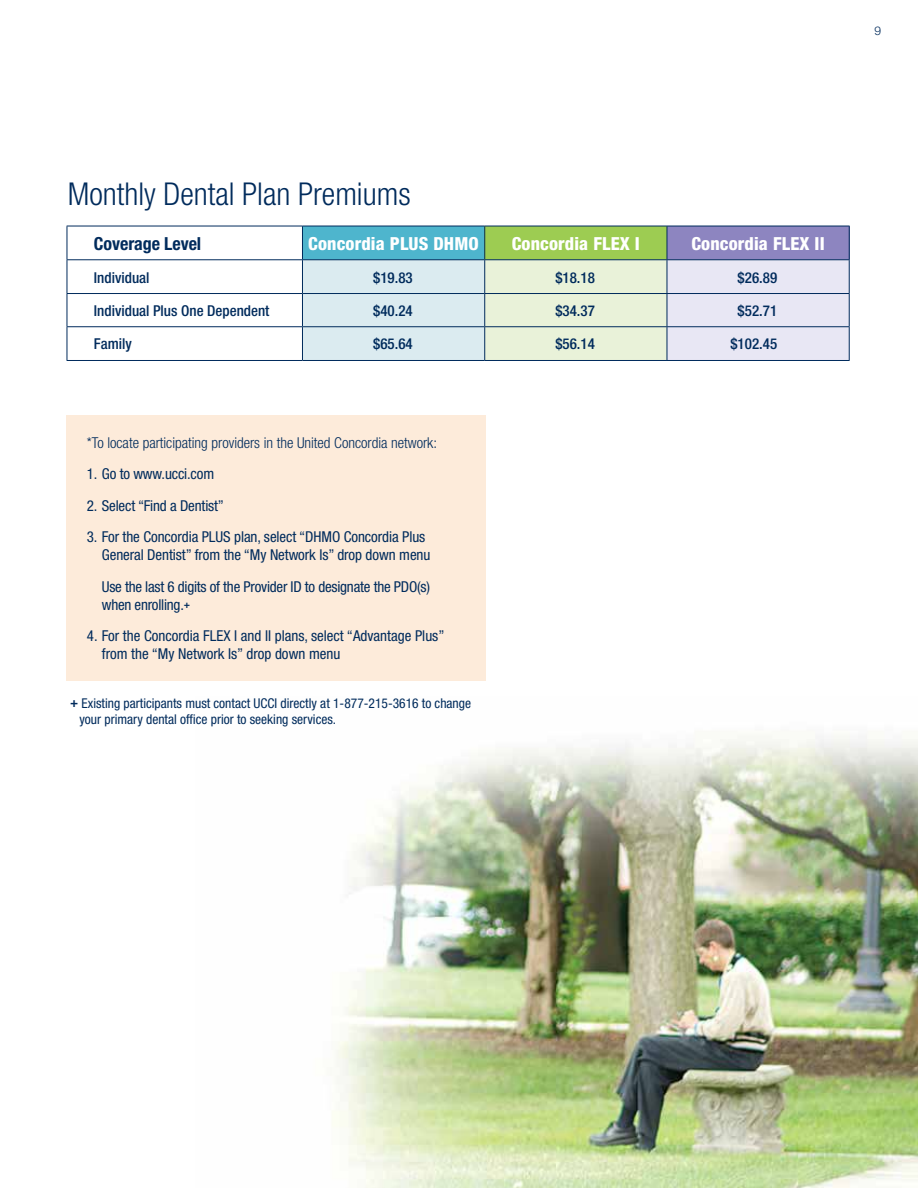
<style>
.page{position:relative;width:918px;height:1188px;background:#fff}
.page>*{position:absolute;margin:0;border:0;box-sizing:border-box;transform-origin:0 0}
.t1{font:300 condensed 31.5px "Helvetica Neue";color:#002b5c}
.t2{font:800 condensed 18px "Helvetica Neue";letter-spacing:.01em;color:#fff}
.t3{font:700 condensed 18px "Helvetica Neue";letter-spacing:-.005em;color:#002b5c}
.t4{font:condensed 15px/18px "Helvetica Neue";letter-spacing:-.005em;color:#002b5c}
.t5{font:500 condensed 15px "Helvetica Neue";color:#002b5c}
.t6{font:300 condensed 15px "Helvetica Neue";color:#002b5c}
.t7{font:condensed 13.5px/16.2px "Helvetica Neue";color:#002b5c}
.t8{font:300 12px "Helvetica Neue";color:#002b5c}
.s1{font-weight:700;font-stretch:normal;font-size:10.5px}
.s2{font-weight:700;font-stretch:normal}
</style>
<div class="page">
<img style="left:332px;top:735px;width:586px;height:453px">
<div style="left:67px;top:415px;width:419px;height:266px;background:#fdebda"></div>
<div style="left:302px;top:226px;width:183px;height:34px;background:#4eb5cd"></div>
<div style="left:485px;top:226px;width:182px;height:34px;background:#9dcc52"></div>
<div style="left:667px;top:226px;width:182px;height:34px;background:#8d85c0"></div>
<svg style="left:303px;top:260px;width:546px;height:100px;background:#e2eae8"></svg>
<hr style="left:302px;top:259px;width:183px;height:1px;background:#002b5c">
<hr style="left:302px;top:260px;width:1px;height:33px;background:#002b5c">
<hr style="left:485px;top:259px;width:182px;height:1px;background:#002b5c">
<hr style="left:484px;top:260px;width:1px;height:33px;background:#002b5c">
<hr style="left:667px;top:259px;width:183px;height:1px;background:#002b5c">
<hr style="left:667px;top:260px;width:1px;height:33px;background:#002b5c">
<hr style="left:849px;top:260px;width:1px;height:33px;background:#002b5c">
<hr style="left:302px;top:293px;width:183px;height:1px;background:#002b5c">
<hr style="left:302px;top:294px;width:1px;height:32px;background:#002b5c">
<hr style="left:485px;top:293px;width:182px;height:1px;background:#002b5c">
<hr style="left:484px;top:294px;width:1px;height:32px;background:#002b5c">
<hr style="left:667px;top:293px;width:183px;height:1px;background:#002b5c">
<hr style="left:667px;top:294px;width:1px;height:32px;background:#002b5c">
<hr style="left:849px;top:294px;width:1px;height:32px;background:#002b5c">
<hr style="left:302px;top:326px;width:183px;height:1px;background:#002b5c">
<hr style="left:302px;top:327px;width:1px;height:33px;background:#002b5c">
<hr style="left:485px;top:326px;width:182px;height:1px;background:#002b5c">
<hr style="left:484px;top:327px;width:1px;height:33px;background:#002b5c">
<hr style="left:667px;top:326px;width:183px;height:1px;background:#002b5c">
<hr style="left:667px;top:327px;width:1px;height:33px;background:#002b5c">
<hr style="left:849px;top:327px;width:1px;height:33px;background:#002b5c">
<hr style="left:302px;top:360px;width:183px;height:1px;background:#002b5c">
<hr style="left:485px;top:360px;width:182px;height:1px;background:#002b5c">
<hr style="left:667px;top:360px;width:183px;height:1px;background:#002b5c">
<hr style="left:67px;top:226px;width:235px;height:1px;background:#002b5c">
<hr style="left:67px;top:226px;width:1px;height:33px;background:#002b5c">
<hr style="left:302px;top:226px;width:183px;height:1px;background:#002b5c">
<hr style="left:302px;top:226px;width:1px;height:33px;background:#002b5c">
<hr style="left:485px;top:226px;width:182px;height:1px;background:#002b5c">
<hr style="left:484px;top:226px;width:1px;height:33px;background:#002b5c">
<hr style="left:667px;top:226px;width:183px;height:1px;background:#002b5c">
<hr style="left:667px;top:226px;width:1px;height:33px;background:#002b5c">
<hr style="left:849px;top:226px;width:1px;height:33px;background:#002b5c">
<hr style="left:67px;top:259px;width:235px;height:1px;background:#002b5c">
<hr style="left:67px;top:260px;width:1px;height:33px;background:#002b5c">
<hr style="left:67px;top:293px;width:235px;height:1px;background:#002b5c">
<hr style="left:67px;top:294px;width:1px;height:32px;background:#002b5c">
<hr style="left:67px;top:326px;width:235px;height:1px;background:#002b5c">
<hr style="left:67px;top:327px;width:1px;height:33px;background:#002b5c">
<hr style="left:67px;top:360px;width:235px;height:1px;background:#002b5c">
<p class="t8" style="left:875px;top:23px;width:8px">9</p>
<h1 class="t1" style="left:68px;top:176px;width:344px">Monthly Dental Plan Premiums</h1>
<p class="t3" style="left:94px;top:233px;width:109px">Coverage Level</p>
<p class="t2" style="left:308px;top:233px;width:172px">Concordia PLUS DHMO</p>
<p class="t2" style="left:512px;top:233px;width:130px">Concordia FLEX I</p>
<p class="t2" style="left:691px;top:233px;width:135px">Concordia FLEX II</p>
<p class="t5" style="left:94px;top:268px;width:57px">Individual</p>
<p class="t5" style="left:373px;top:268px;width:41px">$19.83</p>
<p class="t5" style="left:555px;top:268px;width:41px">$18.18</p>
<p class="t5" style="left:738px;top:268px;width:41px">$26.89</p>
<p class="t5" style="left:94px;top:302px;width:177px">Individual Plus One Dependent</p>
<p class="t5" style="left:373px;top:302px;width:41px">$40.24</p>
<p class="t5" style="left:555px;top:302px;width:41px">$34.37</p>
<p class="t5" style="left:738px;top:302px;width:41px">$52.71</p>
<p class="t5" style="left:94px;top:335px;width:40px">Family</p>
<p class="t5" style="left:373px;top:335px;width:41px">$65.64</p>
<p class="t5" style="left:555px;top:335px;width:41px">$56.14</p>
<p class="t5" style="left:730px;top:335px;width:48px">$102.45</p>
<p class="t6" style="left:87px;top:434px;width:352px">*To locate participating providers in the United Concordia network:</p>
<p class="t4" style="left:87px;top:465px;width:129px">1. Go to www.ucci.com</p>
<p class="t4" style="left:87px;top:496px;width:139px">2. Select “Find a Dentist”</p>
<p class="t4" style="left:102px;top:528px;width:330px;text-indent:-15px">3. For the Concordia PLUS plan, select “DHMO Concordia Plus<br>General Dentist” from the “My Network Is” drop down menu</p>
<p class="t4" style="left:102px;top:577px;width:330px">Use the last 6 digits of the Provider ID to designate the PDO(s) when enrolling.<span class="s1">+</span></p>
<p class="t4" style="left:102px;top:627px;width:344px;text-indent:-15px">4. For the Concordia FLEX I and II plans, select “Advantage Plus” from the “My Network Is” drop down menu</p>
<p class="t7" style="left:80px;top:695px;width:393px;text-indent:-9px"><span class="s2">+</span> Existing participants must contact UCCI directly at 1-877-215-3616 to change your primary dental office prior to seeking services.</p>
</div>
